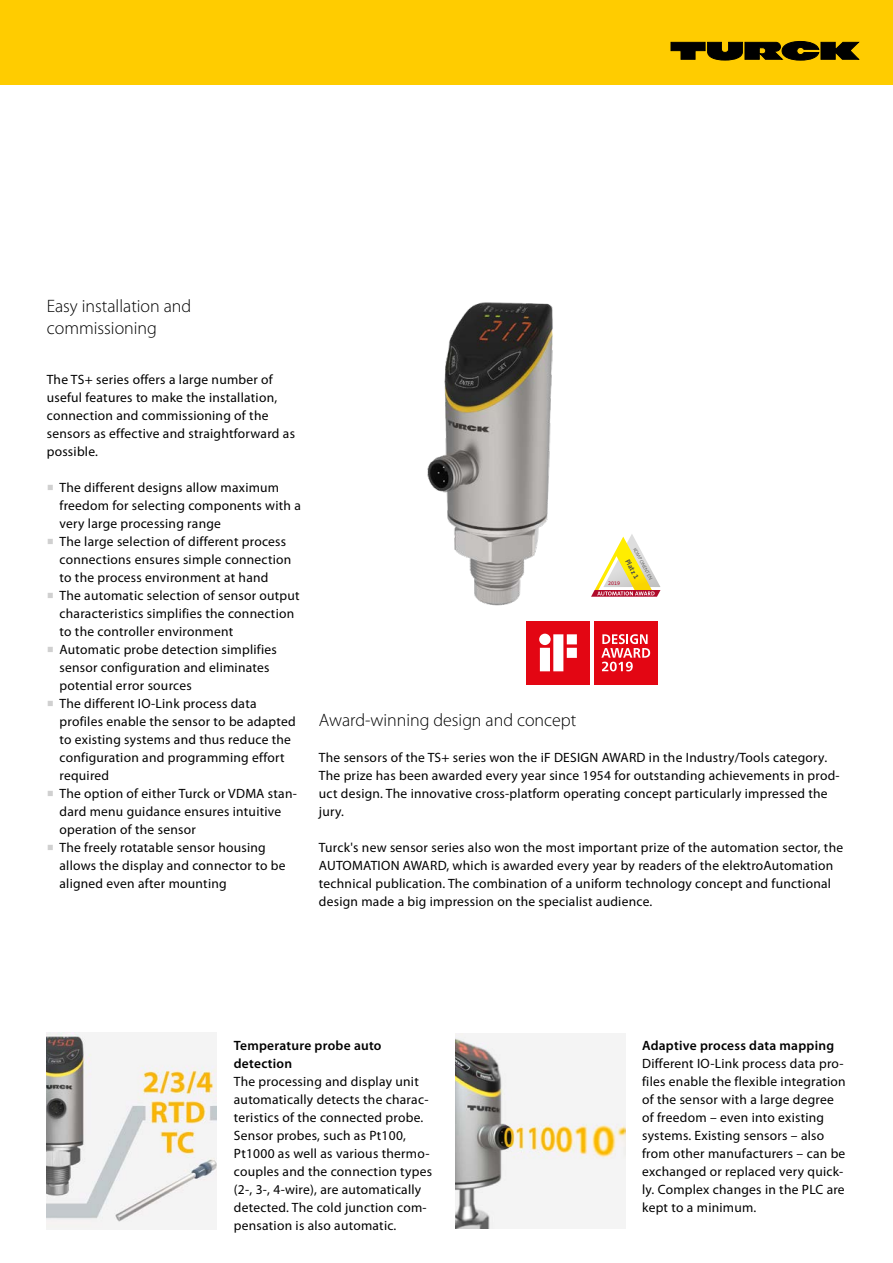
<style>
.page{position:relative;width:893px;height:1263px;background:#fff}
.page>*{position:absolute;margin:0;border:0;box-sizing:border-box;transform-origin:0 0}
.t1{font:300 18px/22.5px "Myriad Pro";color:#000}
.t2{font:13.5px/18px "Myriad Pro";letter-spacing:.02em;color:#000}
.t3{font:600 13.5px/18px "Myriad Pro";letter-spacing:.02em;color:#000}
.t4{font:700 7.05px "The Sans B W7";color:#4a4a49}
.t5{font:5.4px "The Sans B W5 Plain";color:#af0b2b}
.t6{font:300 5.1px "The Sans B W3";color:#4a4a49}
.s1{font-family:"Minion Pro";font-size:18px;color:#d0d0d0}
</style>
<div class="page">
<div style="left:0;top:0;width:893px;height:85px;background:#fc0"></div>
<svg style="left:671px;top:41px;width:188px;height:19px"></svg>
<img style="left:456px;top:1033px;width:169px;height:196px">
<div style="left:526px;top:621px;width:64px;height:64px;background:#e30613"></div>
<svg style="left:539px;top:634px;width:38px;height:37px"></svg>
<div style="left:594px;top:621px;width:64px;height:64px;background:#e30613"></div>
<svg style="left:601px;top:634px;width:49px;height:37px"></svg>
<svg style="left:591px;top:534px;width:69px;height:63px"></svg>
<img style="left:427px;top:302px;width:126px;height:304px">
<img style="left:47px;top:1033px;width:170px;height:196px">
<h1 class="t1" style="left:47px;top:294px;width:146px">Easy installation and commissioning</h1>
<p class="t2" style="left:47px;top:370px;width:250px">The TS+ series offers a large number of useful features to make the installation, connection and commissioning of the sensors as effective and straightforward as possible.</p>
<p class="t2" style="left:60px;top:478px;width:243px;text-indent:-13px"><span class="s1">■</span> The different designs allow maximum freedom for selecting components with a very large processing range</p>
<p class="t2" style="left:60px;top:532px;width:233px;text-indent:-13px"><span class="s1">■</span> The large selection of different process connections ensures simple connection to the process environment at hand</p>
<p class="t2" style="left:60px;top:586px;width:242px;text-indent:-13px"><span class="s1">■</span> The automatic selection of sensor output characteristics simplifies the connection to the controller environment</p>
<p class="t2" style="left:60px;top:640px;width:219px;text-indent:-13px"><span class="s1">■</span> Automatic probe detection simplifies sensor configuration and eliminates potential error sources</p>
<p class="t2" style="left:60px;top:694px;width:238px;text-indent:-13px"><span class="s1">■</span> The different IO-Link process data profiles enable the sensor to be adapted to existing systems and thus reduce the configuration and programming effort required</p>
<p class="t2" style="left:60px;top:784px;width:239px;text-indent:-13px"><span class="s1">■</span> The option of either Turck or VDMA stan&shy;dard menu guidance ensures intuitive operation of the sensor</p>
<p class="t2" style="left:60px;top:838px;width:227px;text-indent:-13px"><span class="s1">■</span> The freely rotatable sensor housing allows the display and connector to be aligned even after mounting</p>
<p class="t6" style="left:637px;top:546px;width:37px;rotate:62deg">KOMPONENTEN</p>
<p class="t4" style="left:631px;top:558px;width:22px;rotate:62deg">Platz 1</p>
<p class="t5" style="left:608px;top:580px;width:13px">2019</p>
<h1 class="t1" style="left:319px;top:708px;width:259px">Award-winning design and concept</h1>
<p class="t2" style="left:319px;top:748px;width:522px">The sensors of the TS+ series won the iF DESIGN AWARD in the Industry/Tools category.<br>The prize has been awarded every year since 1954 for outstanding achievements in prod&shy;uct design. The innovative cross-platform operating concept particularly impressed the jury.</p>
<p class="t2" style="left:319px;top:838px;width:526px">Turck's new sensor series also won the most important prize of the automation sector, the AUTOMATION AWARD, which is awarded every year by readers of the elektroAutomation technical publication. The combination of a uniform technology concept and functional design made a big impression on the specialist audience.</p>
<p class="t3" style="left:234px;top:1036px;width:149px">Temperature probe auto detection</p>
<p class="t2" style="left:234px;top:1072px;width:200px">The processing and display unit automatically detects the charac&shy;teristics of the connected probe.<br>Sensor probes, such as Pt100,<br>Pt1000 as well as various thermo&shy;couples and the connection types (2-, 3-, 4-wire), are automatically detected. The cold junction com&shy;pensation is also automatic.</p>
<p class="t3" style="left:642px;top:1036px;width:194px">Adaptive process data mapping</p>
<p class="t2" style="left:642px;top:1054px;width:205px">Different IO-Link process data pro&shy;files enable the flexible integration of the sensor with a large degree of freedom – even into existing systems. Existing sensors – also from other manufacturers – can be exchanged or replaced very quick&shy;ly. Complex changes in the PLC are kept to a minimum.</p>
</div>
